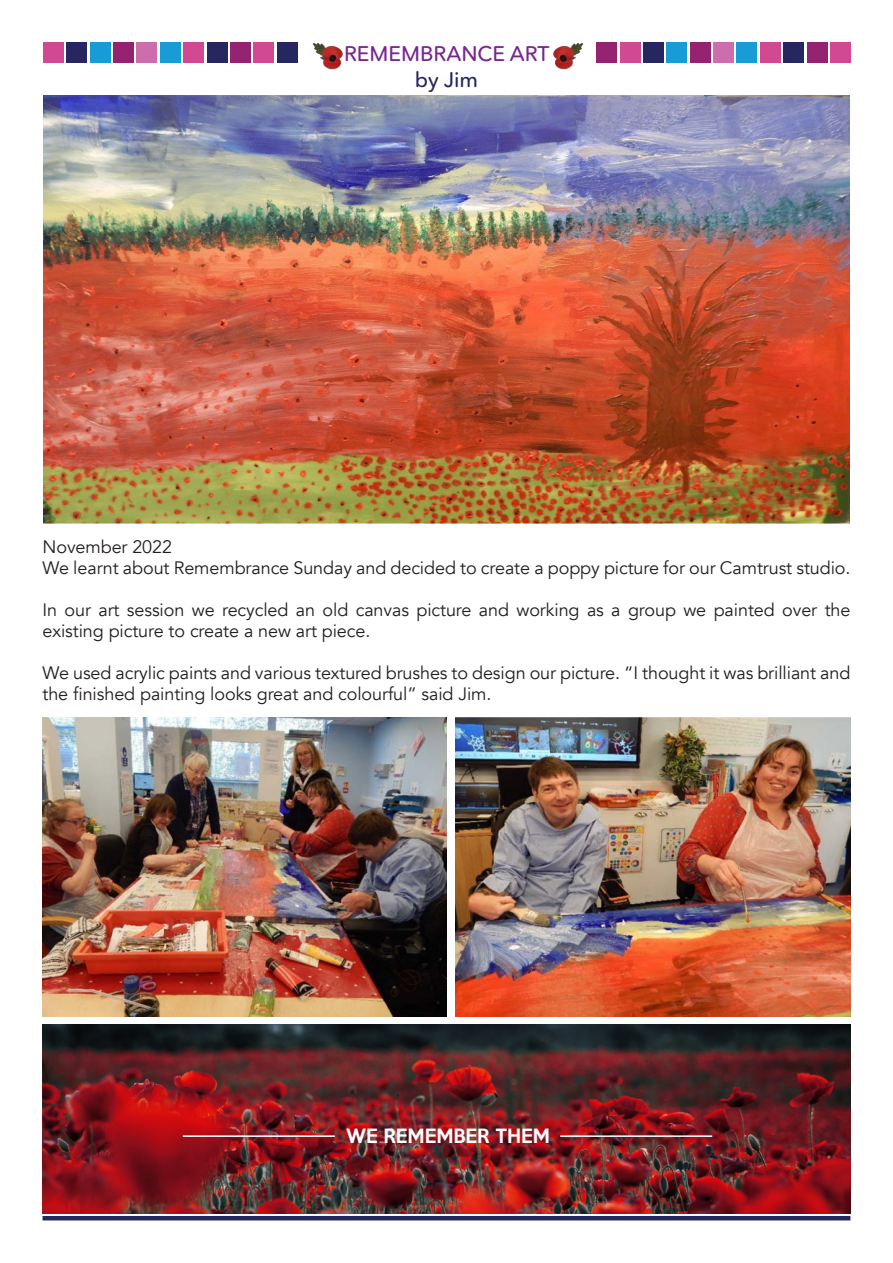
<style>
.page{position:relative;width:893px;height:1263px;background:#fff}
.page>*{position:absolute;margin:0;border:0;box-sizing:border-box;transform-origin:0 0}
.t1{font:500 21px "Avenir Next Rounded Pro";color:#77278d}
.t2{font:500 21px "Avenir Next Rounded Pro";color:#262761}
.t3{font:18px/21px "Avenir";letter-spacing:-.005em;color:#231f20}
.t4{font:500 18px "Keep Calm";color:#fff}
</style>
<div class="page">
<hr style="left:43px;top:1216px;width:807px;height:4px;background:#262761">
<img style="left:43px;top:717px;width:403px;height:300px">
<img style="left:455px;top:717px;width:395px;height:300px">
<img style="left:43px;top:95px;width:807px;height:429px">
<img style="left:553px;top:43px;width:31px;height:27px">
<img style="left:312px;top:43px;width:31px;height:27px">
<div style="left:277px;top:43px;width:20px;height:20px;background:#262761"></div>
<div style="left:43px;top:43px;width:21px;height:20px;background:#d24992"></div>
<div style="left:67px;top:43px;width:20px;height:20px;background:#262761"></div>
<div style="left:90px;top:43px;width:20px;height:20px;background:#189cd8"></div>
<div style="left:113px;top:43px;width:21px;height:20px;background:#962371"></div>
<div style="left:137px;top:43px;width:20px;height:20px;background:#cd6dac"></div>
<div style="left:160px;top:43px;width:21px;height:20px;background:#189cd8"></div>
<div style="left:184px;top:43px;width:20px;height:20px;background:#d24992"></div>
<div style="left:207px;top:43px;width:20px;height:20px;background:#262761"></div>
<div style="left:230px;top:43px;width:21px;height:20px;background:#962371"></div>
<div style="left:254px;top:43px;width:20px;height:20px;background:#d24992"></div>
<div style="left:596px;top:43px;width:21px;height:20px;background:#962371"></div>
<div style="left:620px;top:43px;width:20px;height:20px;background:#d24992"></div>
<div style="left:643px;top:43px;width:21px;height:20px;background:#262761"></div>
<div style="left:667px;top:43px;width:20px;height:20px;background:#189cd8"></div>
<div style="left:690px;top:43px;width:20px;height:20px;background:#962371"></div>
<div style="left:713px;top:43px;width:21px;height:20px;background:#cd6dac"></div>
<div style="left:737px;top:43px;width:20px;height:20px;background:#189cd8"></div>
<div style="left:760px;top:43px;width:21px;height:20px;background:#d24992"></div>
<div style="left:783px;top:43px;width:21px;height:20px;background:#262761"></div>
<div style="left:807px;top:43px;width:20px;height:20px;background:#962371"></div>
<div style="left:830px;top:43px;width:21px;height:20px;background:#d24992"></div>
<img style="left:43px;top:1025px;width:807px;height:188px">
<hr style="left:560px;top:1135px;width:152px;height:2px;background:#fff">
<hr style="left:183px;top:1135px;width:152px;height:2px;background:#fff">
<p class="t1" style="left:344px;top:41px;width:207px">REMEMBRANCE ART</p>
<p class="t2" style="left:415px;top:67px;width:65px">by Jim</p>
<p class="t3" style="left:43px;top:536px;width:131px">November 2022</p>
<p class="t3" style="left:43px;top:557px;width:809px">We learnt about Remembrance Sunday and decided to create a poppy picture for our Camtrust studio.</p>
<p class="t3" style="left:43px;top:599px;width:809px">In our art session we recycled an old canvas picture and working as a group we painted over the existing picture to create a new art piece.</p>
<p class="t3" style="left:43px;top:662px;width:809px">We used acrylic paints and various textured brushes to design our picture. “I thought it was brilliant and the finished painting looks great and colourful” said Jim.</p>
<p class="t4" style="left:346px;top:1120px;width:205px">WE REMEMBER THEM</p>
</div>
